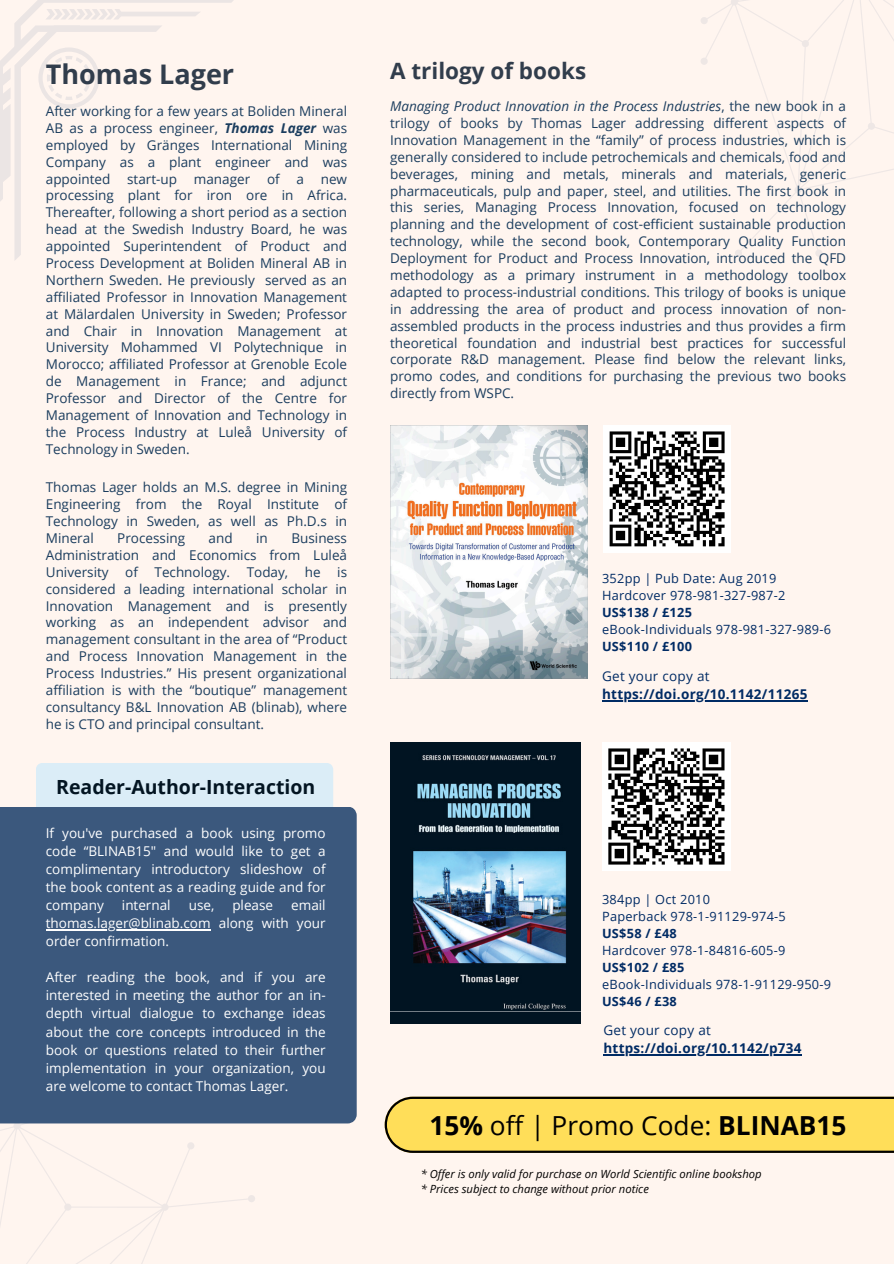
<style>
.page{position:relative;width:894px;height:1264px;background:#fff}
.page>*{position:absolute;margin:0;border:0;box-sizing:border-box;transform-origin:0 0}
.t1{font:700 27px "Open Sans";color:#313d4c}
.t2{font:26.25px "Open Sans";color:#000}
.t3{font:700 22.5px "Open Sans";color:#313d4c}
.t4{font:700 19.5px "Open Sans";color:#031522}
.t5{font:13.5px/16.8px "Open Sans";color:#1b3d5e;text-align:justify}
.t6{font:13.5px/18px "Open Sans";color:#fff;text-align:justify}
.t7{font:700 13.5px "Open Sans";letter-spacing:.02em;color:#002b64}
.t8{font:13.5px "Open Sans";letter-spacing:.02em;color:#002b64}
.t9{font:12.75px/17px "Open Sans";letter-spacing:.02em;color:#002b64}
.t10{font:italic 11.25px "Open Sans";color:#000}
.s1{font-weight:700;font-style:italic}
.s2{font-style:italic}
.s3{font-weight:700}
</style>
<div class="page">
<div style="left:0;top:0;width:893px;height:1263px;background:#fff5ef"></div>
<svg style="left:701px;top:0;width:192px;height:257px"></svg>
<svg style="left:0;top:0;width:234px;height:260px"></svg>
<svg style="left:0;top:1123px;width:283px;height:140px"></svg>
<div style="left:36px;top:763px;width:297px;height:43px;background:#dbedf7"></div>
<div style="left:0;top:806px;width:356px;height:317px;background:#3b587d"></div>
<div style="left:602px;top:742px;width:128px;height:128px;background:#fff"></div>
<svg style="left:608px;top:748px;width:117px;height:117px"></svg>
<img style="left:390px;top:742px;width:190px;height:281px">
<img style="left:390px;top:425px;width:197px;height:253px">
<hr style="left:46px;top:929px;width:165px;height:1px;background:#fff">
<hr style="left:602px;top:700px;width:205px;height:1px;background:#002b64">
<hr style="left:603px;top:1054px;width:198px;height:1px;background:#002b64">
<div style="left:603px;top:425px;width:127px;height:127px;background:#fff"></div>
<svg style="left:609px;top:431px;width:116px;height:116px"></svg>
<svg style="left:384px;top:1096px;width:509px;height:56px;background:#edcf56"></svg>
<h5 class="t1" style="left:46px;top:55px;width:190px">Thomas Lager</h5>
<h5 class="t5" style="left:46px;top:102px;width:303px">After working for a few years at Boliden Mineral AB as a process engineer, <span class="s1">Thomas Lager</span> was employed by Gränges International Mining Company as a plant engineer and was appointed start-up manager of a new processing plant for iron ore in Africa.<br>Thereafter, following a short period as a section head at the Swedish Industry Board, he was appointed Superintendent of Product and Process Development at Boliden Mineral AB in Northern Sweden. He previously served as an affiliated Professor in Innovation Management at Mälardalen University in Sweden; Professor and Chair in Innovation Management at University Mohammed VI Polytechnique in Morocco; affiliated Professor at Grenoble Ecole de Management in France; and adjunct Professor and Director of the Centre for Management of Innovation and Technology in the Process Industry at Luleå University of Technology in Sweden.</h5>
<h4 class="t5" style="left:46px;top:478px;width:303px">Thomas Lager holds an M.S. degree in Mining Engineering from the Royal Institute of Technology in Sweden, as well as Ph.D.s in Mineral</h4>
<h4 class="t5" style="left:117px;top:529px;width:69px">Processing</h4>
<h4 class="t5" style="left:208px;top:529px;width:26px">and</h4>
<h4 class="t5" style="left:256px;top:529px;width:13px">in</h4>
<h4 class="t5" style="left:46px;top:529px;width:303px;text-indent:245px">Business Administration and Economics from Luleå University of Technology. Today, he is considered a leading international scholar in Innovation Management and is presently working as an independent advisor and management consultant in the area of “Product and Process Innovation Management in the Process Industries.” His present organizational affiliation is with the “boutique” management consultancy B&amp;L Innovation AB (blinab), where he is CTO and principal consultant.</h4>
<p class="t4" style="left:56px;top:773px;width:261px">Reader-Author-Interaction</p>
<h5 class="t6" style="left:46px;top:824px;width:281px">If you've purchased a book using promo code “BLINAB15" and would like to get a complimentary introductory slideshow of the book content as a reading guide and for company</h5>
<h5 class="t6" style="left:122px;top:896px;width:50px">internal</h5>
<h5 class="t6" style="left:189px;top:896px;width:27px">use,</h5>
<h5 class="t6" style="left:232px;top:896px;width:42px">please</h5>
<h5 class="t6" style="left:291px;top:896px;width:36px">email</h5>
<h5 class="t6" style="left:46px;top:914px;width:281px">thomas.lager@blinab.com along with your order confirmation.</h5>
<h5 class="t6" style="left:46px;top:968px;width:281px">After reading the book, and if you are interested in meeting the author for an in&shy;depth virtual dialogue to exchange ideas about the core concepts introduced in the book or questions related to their further implementation in your organization, you</h5>
<p class="t6" style="left:46px;top:1076px;width:244px">are welcome to contact Thomas Lager.</p>
<h5 class="t3" style="left:390px;top:54px;width:197px">A trilogy of books</h5>
<h3 class="t5" style="left:390px;top:97px;width:457px"><span class="s2">Managing Product Innovation in the Process Industries</span>, the new book in a trilogy of books by Thomas Lager addressing different aspects of Innovation Management in the “family” of process industries, which is generally considered to include petrochemicals and chemicals, food and beverages, mining and metals, minerals and materials, generic pharmaceuticals, pulp and paper, steel, and utilities. The first book in this series, Managing Process Innovation, focused on technology planning and the development of cost-efficient sustainable production technology, while the second book, Contemporary Quality Function Deployment for Product and Process Innovation, introduced the QFD methodology as a primary instrument in a methodology toolbox adapted to process-industrial conditions. This trilogy of books is unique in addressing the area of product and process innovation of non&shy;assembled products in the process industries and thus provides a firm theoretical foundation and industrial best practices for successful corporate R&amp;D management. Please find below the relevant links, promo codes, and conditions for purchasing the previous two books directly from WSPC.</h3>
<p class="t9" style="left:602px;top:570px;width:230px">352pp | Pub Date: Aug 2019<br>Hardcover 978-981-327-987-2<br><span class="s3">US$138 / £125<br></span>eBook-Individuals 978-981-327-989-6<br><span class="s3">US$110 / £100</span></p>
<p class="t8" style="left:602px;top:666px;width:109px">Get your copy at</p>
<h5 class="t7" style="left:602px;top:684px;width:207px">https://doi.org/10.1142/11265</h5>
<p class="t9" style="left:602px;top:890px;width:230px">384pp | Oct 2010<br>Paperback 978-1-91129-974-5<br><span class="s3">US$58 / £48<br></span>Hardcover 978-1-84816-605-9<br><span class="s3">US$102 / £85<br></span>eBook-Individuals 978-1-91129-950-9<br><span class="s3">US$46 / £38</span></p>
<h5 class="t8" style="left:603px;top:1020px;width:109px">Get your copy at</h5>
<h5 class="t7" style="left:603px;top:1038px;width:200px">https://doi.org/10.1142/p734</h5>
<h2 class="t2" style="left:429px;top:1106px;width:418px"><span class="s3">15%</span> off | Promo Code: <span class="s3">BLINAB15</span></h2>
<h5 class="t10" style="left:420px;top:1165px;width:342px">* Offer is only valid for purchase on World Scientific online bookshop</h5>
<p class="t10" style="left:420px;top:1180px;width:230px">* Prices subject to change without prior notice</p>
</div>
